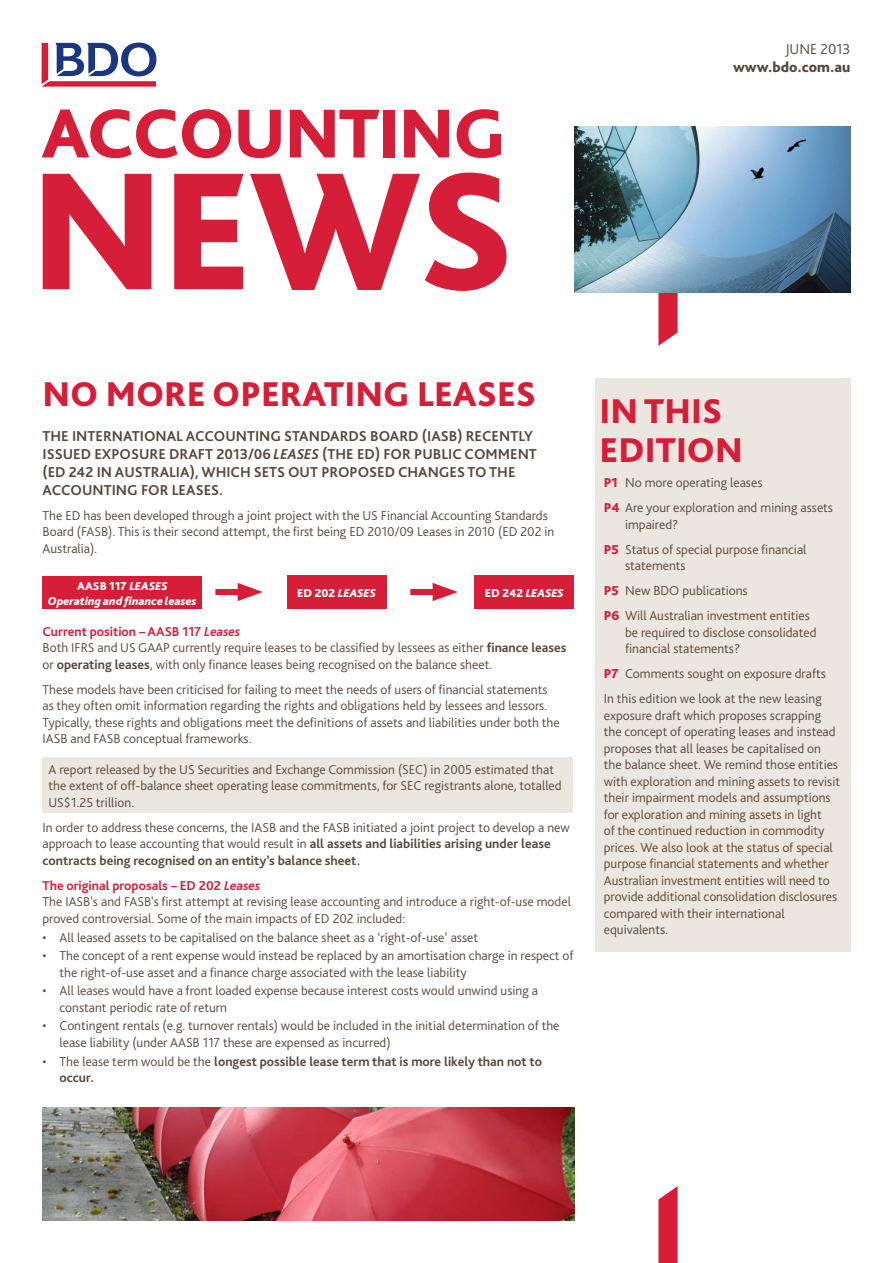
<style>
.page{position:relative;width:893px;height:1263px;background:#fff}
.page>*{position:absolute;margin:0;border:0;box-sizing:border-box;transform-origin:0 0}
.t1{font:800 175.05px "Bliss Pro";color:#d71e39}
.t2{font:800 72.45px "Bliss Pro";letter-spacing:-.02em;color:#d71e39}
.t3{font:800 36px/39px "Bliss Pro";color:#d71e39}
.t4{font:700 15px/18px "Bliss Pro";color:#584739}
.t5{font:800 15px "Bliss Pro";color:#584739}
.t6{font:300 15px "Bliss Pro";color:#584739}
.t7{font:300 13.5px/16.5px "Bliss Pro";color:#584739}
.t8{font:700 13.5px/16.5px "Bliss Pro";color:#584739}
.t9{font:italic 800 12px/15px "Bliss Pro";color:#fff}
.t10{font:800 12px "Bliss Pro";color:#fff}
.s1{font-style:italic}
.s2{font-style:normal}
.s3{font-weight:700;color:#d71e39}
.s4{font-weight:700;font-style:italic;color:#d71e39}
.s5{font-weight:700}
.s6{font-weight:300}
.s7{font-weight:800;color:#d71e39}
</style>
<div class="page">
<svg style="left:42px;top:43px;width:114px;height:44px"></svg>
<svg style="left:658px;top:292px;width:20px;height:54px"></svg>
<div style="left:595px;top:378px;width:255px;height:515px;background:#ebe6e0"></div>
<img style="left:574px;top:126px;width:276px;height:166px">
<div style="left:595px;top:477px;width:255px;height:474px;background:#ebe6e0"></div>
<svg style="left:658px;top:1186px;width:20px;height:77px;background:#dc3a52"></svg>
<div style="left:43px;top:576px;width:159px;height:33px;background:#d71e39"></div>
<div style="left:287px;top:575px;width:99px;height:34px;background:#d71e39"></div>
<div style="left:475px;top:575px;width:99px;height:34px;background:#d71e39"></div>
<div style="left:410px;top:589px;width:33px;height:6px;background:#d71e39"></div>
<svg style="left:433px;top:583px;width:25px;height:18px"></svg>
<div style="left:215px;top:589px;width:33px;height:6px;background:#d71e39"></div>
<svg style="left:238px;top:583px;width:25px;height:18px"></svg>
<div style="left:43px;top:758px;width:530px;height:55px;background:#ebe7e0"></div>
<img style="left:43px;top:1108px;width:531px;height:112px">
<h2 class="t2" style="left:42px;top:88px;width:466px">ACCOUNTING</h2>
<h1 class="t1" style="left:30px;top:122px;width:487px">NEWS</h1>
<p class="t6" style="left:785px;top:40px;width:67px">JUNE 2013</p>
<p class="t5" style="left:733px;top:58px;width:119px">WWW.BDO.COM.AU</p>
<h3 class="t3" style="left:43px;top:373px;width:495px">NO MORE OPERATING LEASES</h3>
<p class="t4" style="left:43px;top:426px;width:494px">The Internati onal Accounti ng Standards Board (IASB) recently issued Exposure Draft 2013/06 <span class="s1">Leases</span> (the ED) for publi c comment (ED 242 i n Australia), which sets out proposed changes to the accounti ng for leases.</p>
<p class="t7" style="left:43px;top:507px;width:513px">The ED has been developed through a joint project with the US Financial Accounting Standards<br>Board (FASB). This is their second attempt, the first being ED 2010/09 Leases in 2010 (ED 202 in<br>Australia).</p>
<p class="t10" style="left:77px;top:578px;width:9px">AAS</p>
<p class="t9" style="left:48px;top:578px;width:151px;text-indent:52px"><span class="s2">B 117</span> Leases<br>Operating and finance leases</p>
<p class="t9" style="left:297px;top:585px;width:80px"><span class="s2">ED 202</span> Leases</p>
<p class="t9" style="left:485px;top:585px;width:80px"><span class="s2">ED 242</span> Leases</p>
<p class="t7" style="left:43px;top:622px;width:526px"><span class="s3">Current position – AASB 117</span> <span class="s4">Leases<br></span>Both IFRS and US GAAP currently require leases to be classified by lessees as either <span class="s5">finance leases </span>or <span class="s5">operating leases</span>, with only finance leases being recognised on the balance sheet.</p>
<p class="t7" style="left:43px;top:680px;width:519px">These models have been criticised for failing to meet the needs of users of financial statements as they often omit information regarding the rights and obligations held by lessees and lessors.<br>Typically, these rights and obligations meet the definitions of assets and liabilities under both the IASB and FASB conceptual frameworks.</p>
<p class="t7" style="left:49px;top:761px;width:515px">A report released by the US Securities and Exchange Commission (SEC) in 2005 estimated that the extent of off-balance sheet operating lease commitments, for SEC registrants alone, totalled<br>US$1.25 trillion.</p>
<p class="t7" style="left:43px;top:819px;width:529px">In order to address these concerns, the IASB and the FASB initiated a joint project to develop a new approach to lease accounting that would result in <span class="s5">all assets and liabilities arising under lease contracts being recognised on an entity’s balance sheet.</span></p>
<p class="t7" style="left:43px;top:877px;width:530px"><span class="s3">The original proposals – ED 202</span> <span class="s4">Leases<br></span>The IASB’s and FASB’s first attempt at revising lease accounting and introduce a right-of-use model proved controversial. Some of the main impacts of ED 202 included:</p>
<p class="t7" style="left:43px;top:928px;width:437px">• All leased assets to be capitalised on the balance sheet as a ‘right-of-use’ asset</p>
<p class="t7" style="left:60px;top:947px;width:515px;text-indent:-17px">• The concept of a rent expense would instead be replaced by an amortisation charge in respect of the right-of-use asset and a finance charge associated with the lease liability</p>
<p class="t7" style="left:60px;top:982px;width:480px;text-indent:-17px">• All leases would have a front loaded expense because interest costs would unwind using a constant periodic rate of return</p>
<p class="t7" style="left:60px;top:1017px;width:501px;text-indent:-17px">• Contingent rentals (e.g. turnover rentals) would be included in the initial determination of the lease liability (under AASB 117 these are expensed as incurred)</p>
<p class="t8" style="left:60px;top:1052px;width:484px;text-indent:-17px"><span class="s6">• The lease term would be the</span> longest possible lease term that is more likely than not to occur.</p>
<h3 class="t3" style="left:600px;top:390px;width:145px">IN THIS<br>EDITION</h3>
<p class="t7" style="left:604px;top:470px;width:231px;line-height:25px"><span class="s7">P1</span> No more operating leases<br><span class="s7">P4</span> Are your exploration and mining assets</p>
<p class="t7" style="left:604px;top:511px;width:204px;line-height:25px;text-indent:21px">impaired?<br><span class="s7">P5</span> Status of special purpose financial</p>
<p class="t7" style="left:604px;top:553px;width:208px;line-height:25px;text-indent:21px">statements<br><span class="s7">P5</span> New BDO publications<br><span class="s7">P6</span> Will Australian investment entities</p>
<p class="t7" style="left:625px;top:624px;width:193px">be required to disclose consolidated financial statements?</p>
<p class="t7" style="left:604px;top:661px;width:224px;line-height:25px"><span class="s7">P7</span> Comments sought on exposure drafts<br>In this edition we look at the new leasing</p>
<p class="t7" style="left:604px;top:707px;width:238px">exposure draft which proposes scrapping the concept of operating leases and instead proposes that all leases be capitalised on the balance sheet. We remind those entities with exploration and mining assets to revisit their impairment models and assumptions for exploration and mining assets in light<br>of the continued reduction in commodity prices. We also look at the status of special purpose financial statements and whether Australian investment entities will need to provide additional consolidation disclosures compared with their international equivalents.</p>
</div>
